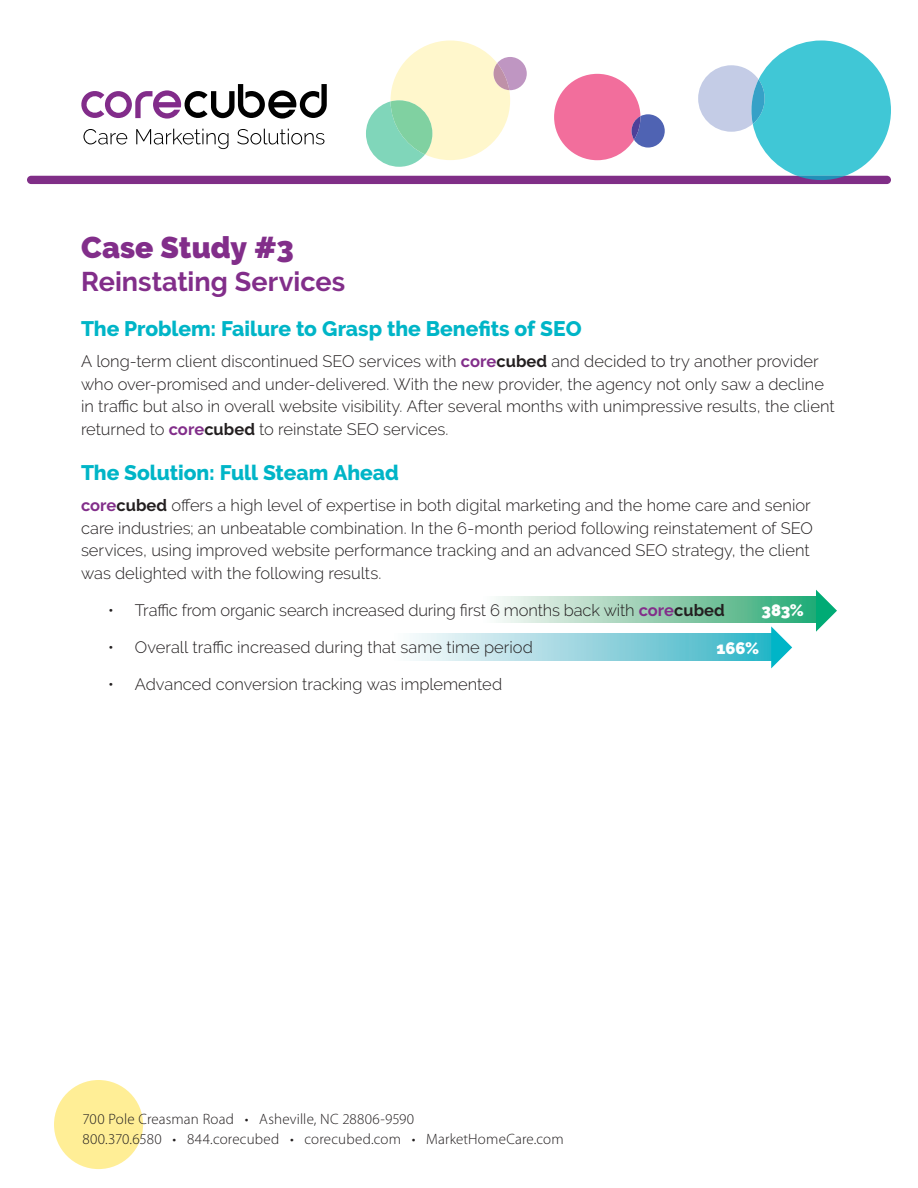
<style>
.page{position:relative;width:918px;height:1188px;background:#fff}
.page>*{position:absolute;margin:0;border:0;box-sizing:border-box;transform-origin:0 0}
.t1{font:900 30px "Raleway";color:#822e8a}
.t2{font:700 27px "Raleway";color:#822e8a}
.Subhead{font:800 21px "Raleway";color:#00b5c7}
.Body_Text{font:300 16.5px/22.5px "Raleway";color:#231f20}
.Body_Text-2{font:900 16.5px "Raleway";letter-spacing:-.005em;color:#fff}
.t3{font:300 15px/19.5px "Myriad Pro";letter-spacing:.01em;color:#231f20}
.s1{font-weight:700;color:#822e8a}
.s2{font-weight:700}
</style>
<div class="page">
<div style="left:54px;top:1080px;width:89px;height:89px;background:#ffee96;border-radius:50%"></div>
<div style="left:27px;top:176px;width:864px;height:8px;background:#802e87;border-radius:4px"></div>
<svg style="left:698px;top:41px;width:193px;height:139px"></svg>
<svg style="left:554px;top:74px;width:111px;height:86px"></svg>
<svg style="left:366px;top:41px;width:161px;height:126px"></svg>
<svg style="left:81px;top:84px;width:246px;height:35px"></svg>
<svg style="left:83px;top:129px;width:44px;height:16px"></svg>
<svg style="left:136px;top:129px;width:92px;height:20px"></svg>
<svg style="left:237px;top:129px;width:87px;height:16px"></svg>
<div style="left:480px;top:597px;width:338px;height:26px;background:linear-gradient(to right,#fffbf9,#2ba872)"></div>
<svg style="left:816px;top:590px;width:21px;height:42px"></svg>
<svg style="left:410px;top:634px;width:361px;height:27px;background:#95d5df"></svg>
<svg style="left:771px;top:626px;width:21px;height:42px"></svg>
<p class="t1" style="left:81px;top:230px;width:215px">Case Study #3</p>
<p class="t2" style="left:81px;top:266px;width:266px">Reinstating Services</p>
<p class="Subhead" style="left:81px;top:316px;width:502px">The Problem: Failure to Grasp the Benefits of SEO</p>
<p class="Body_Text" style="left:81px;top:350px;width:755px">A long-term client discontinued SEO services with <span class="s1">core</span><span class="s2">cubed</span> and decided to try another provider who over-promised and under-delivered. With the new provider, the agency not only saw a decline in traffic but also in overall website visibility. After several months with unimpressive results, the client returned to <span class="s1">core</span><span class="s2">cubed</span> to reinstate SEO services.</p>
<p class="Subhead" style="left:81px;top:460px;width:319px">The Solution: Full Steam Ahead</p>
<p class="Body_Text" style="left:81px;top:494px;width:733px"><span class="s1">core</span><span class="s2">cubed</span> offers a high level of expertise in both digital marketing and the home care and senior care industries; an unbeatable combination. In the 6-month period following reinstatement of SEO services, using improved website performance tracking and an advanced SEO strategy, the client was delighted with the following results.</p>
<p class="Body_Text" style="left:108px;top:599px;width:618px">• Traffic from organic search increased during first 6 months back with <span class="s1">core</span><span class="s2">cubed</span></p>
<p class="Body_Text" style="left:108px;top:636px;width:426px">• Overall traffic increased during that same time period</p>
<p class="Body_Text" style="left:108px;top:673px;width:396px">• Advanced conversion tracking was implemented</p>
<p class="Body_Text-2" style="left:761px;top:601px;width:44px">383%</p>
<p class="Body_Text-2" style="left:717px;top:638px;width:44px">166%</p>
<p class="t3" style="left:82px;top:1110px;width:483px">700 Pole Creasman Road • Asheville, NC 28806-9590<br>800.370.6580 • 844.corecubed • corecubed.com • MarketHomeCare.com</p>
</div>
